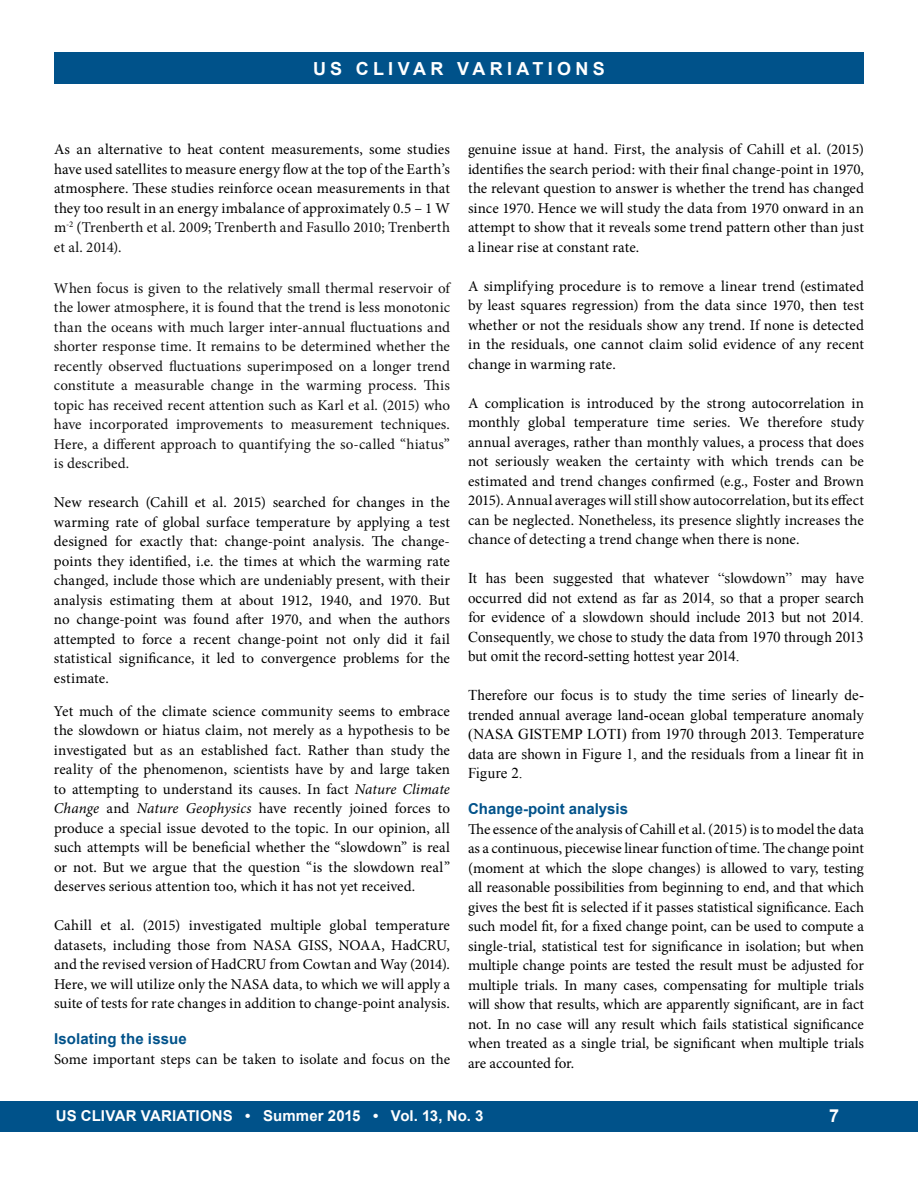
<style>
.page{position:relative;width:918px;height:1188px;background:#fff}
.page>*{position:absolute;margin:0;border:0;box-sizing:border-box;transform-origin:0 0}
.t1{font:700 18px "Arial";letter-spacing:.235em;color:#fff}
.t2{font:15px/19.5px "Minion Pro";letter-spacing:.005em;color:#000;text-align:justify}
.t3{font:15px/19.5px "Minion Pro";letter-spacing:.01em;color:#111;text-align:justify}
.t4{font:15px/19.5px "Times New Roman";letter-spacing:.005em;color:#000;text-align:justify}
.t5{font:700 15px "Arial";letter-spacing:.005em;color:#fff}
.t6{font:700 15px "Arial";color:#00528a}
.s1{color:#111}
.s2{font-style:italic}
</style>
<div class="page">
<div style="left:54px;top:52px;width:810px;height:32px;background:#00528a"></div>
<div style="left:0;top:1101px;width:918px;height:31px;background:#00528a"></div>
<p class="t1" style="left:313px;top:57px;width:293px">US CLIVAR VARIATIONS</p>
<p class="t2" style="left:54px;top:140px;width:398px">As an alternative to heat content measurements, some studies have used satellites to measure energy flow at the top of the Earth’s atmosphere. These studies reinforce ocean measurements in that they too result in an energy imbalance of approximately 0.5 – 1 W m<sup>-2</sup> (<span class="s1">Trenberth et al. 2009; Trenberth and Fasullo 2010; Trenberth et al. 2014).</span></p>
<p class="t3" style="left:54px;top:278px;width:398px">When focus is given to the relatively small thermal reservoir of the lower atmosphere, it is found that the trend is less monotonic than the oceans with much larger inter-annual fluctuations and shorter response time. It remains to be determined whether the recently observed fluctuations superimposed on a longer trend constitute a measurable change in the warming process. This topic has received recent attention such as Karl et al. (2015) who have incorporated improvements to measurement techniques.<br>Here, a different approach to quantifying the so-called “hiatus” is described.</p>
<p class="t2" style="left:54px;top:493px;width:398px">New research (Cahill et al. 2015) searched for changes in the warming rate of global surface temperature by applying a test designed for exactly that: change-point analysis. The change&shy;points they identified, i.e. the times at which the warming rate changed, include those which are undeniably present, with their analysis estimating them at about 1912, 1940, and 1970. But no change-point was found after 1970, and when the authors attempted to force a recent change-point not only did it fail statistical significance, it led to convergence problems for the estimate.</p>
<p class="t2" style="left:54px;top:701px;width:398px">Yet much of the climate science community seems to embrace the slowdown or hiatus claim, not merely as a hypothesis to be investigated but as an established fact. Rather than study the reality of the phenomenon, scientists have by and large taken to attempting to understand its causes. In fact <span class="s2">Nature Climate Change</span> and <span class="s2">Nature Geophysics</span> have recently joined forces to produce a special issue devoted to the topic. In our opinion, all such attempts will be beneficial whether the “slowdown” is real or not. But we argue that the question “is the slowdown real” deserves serious attention too, which it has not yet received.</p>
<p class="t2" style="left:54px;top:916px;width:398px">Cahill et al. (2015) investigated multiple global temperature datasets, including those from NASA GISS, NOAA, HadCRU, and the revised version of HadCRU from Cowtan and Way (2014).<br>Here, we will utilize only the NASA data, to which we will apply a suite of tests for rate changes in addition to change-point analysis.</p>
<p class="t6" style="left:54px;top:1029px;width:134px">Isolating the issue</p>
<p class="t2" style="left:54px;top:1049px;width:398px">Some important steps can be taken to isolate and focus on the</p>
<p class="t2" style="left:468px;top:140px;width:398px">genuine issue at hand. First, the analysis of Cahill et al. (2015) identifies the search period: with their final change-point in 1970, the relevant question to answer is whether the trend has changed since 1970. Hence we will study the data from 1970 onward in an attempt to show that it reveals some trend pattern other than just a linear rise at constant rate.</p>
<p class="t2" style="left:468px;top:276px;width:397px">A simplifying procedure is to remove a linear trend (estimated by least squares regression) from the data since 1970, then test whether or not the residuals show any trend. If none is detected in the residuals, one cannot claim solid evidence of any recent change in warming rate.</p>
<p class="t2" style="left:468px;top:393px;width:398px">A complication is introduced by the strong autocorrelation in monthly global temperature time series. We therefore study annual averages, rather than monthly values, a process that does not seriously weaken the certainty with which trends can be estimated and trend changes confirmed (e.g., Foster and Brown 2015). Annual averages will still show autocorrelation, but its effect can be neglected. Nonetheless, its presence slightly increases the chance of detecting a trend change when there is none.</p>
<p class="t4" style="left:468px;top:568px;width:398px">It has been suggested that whatever “slowdown” may have occurred did not extend as far as 2014, so that a proper search for evidence of a slowdown should include 2013 but not 2014.<br>Consequently, we chose to study the data from 1970 through 2013 but omit the record-setting hottest year 2014.</p>
<p class="t4" style="left:468px;top:685px;width:398px">Therefore our focus is to study the time series of linearly de&shy;trended annual average land-ocean global temperature anomaly (NASA GISTEMP LOTI) from 1970 through 2013. Temperature data are shown in Figure 1, and the residuals from a linear fit in Figure 2.</p>
<p class="t6" style="left:468px;top:799px;width:162px">Change-point analysis</p>
<p class="t2" style="left:468px;top:819px;width:398px">The essence of the analysis of Cahill et al. (2015) is to model the data as a continuous, piecewise linear function of time. The change point (moment at which the slope changes) is allowed to vary, testing all reasonable possibilities from beginning to end, and that which gives the best fit is selected if it passes statistical significance. Each such model fit, for a fixed change point, can be used to compute a single-trial, statistical test for significance in isolation; but when multiple change points are tested the result must be adjusted for multiple trials. In many cases, compensating for multiple trials will show that results, which are apparently significant, are in fact not. In no case will any result which fails statistical significance when treated as a single trial, be significant when multiple trials are accounted for.</p>
<p class="t5" style="left:56px;top:1106px;width:429px">US CLIVAR VARIATIONS • Summer 2015 • Vol. 13, No. 3</p>
<p class="t1" style="left:829px;top:1104px;width:12px">7</p>
</div>
